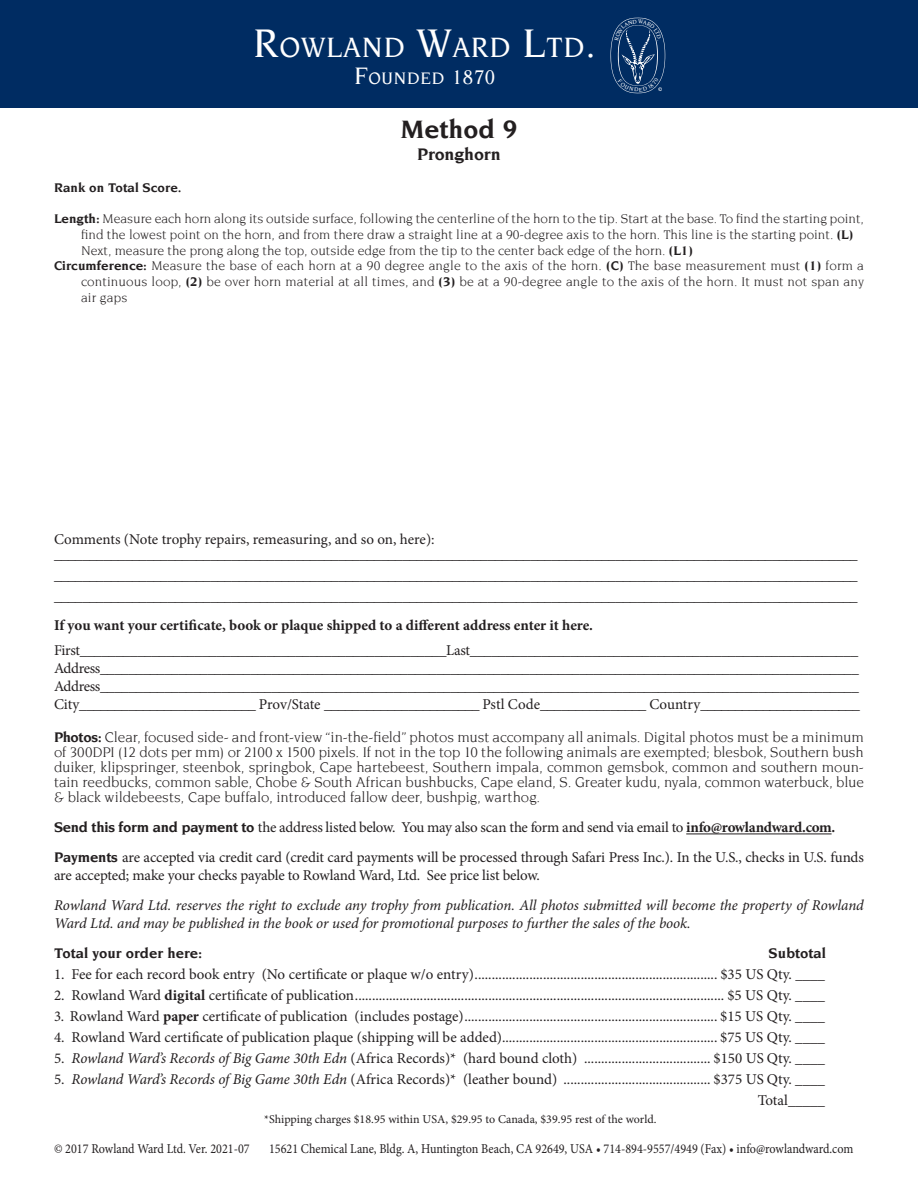
<style>
.page{position:relative;width:918px;height:1188px;background:#fff}
.page>*{position:absolute;margin:0;border:0;box-sizing:border-box;transform-origin:0 0}
.t1{font:500 30px "Novarese";letter-spacing:.03em;color:#fff}
.t2{font:700 27px "Novarese";color:#231f20}
.t3{font:700 18px "Novarese";letter-spacing:-.01em;color:#231f20}
.t4{font:500 17.85px "Novarese";letter-spacing:.045em;color:#fff}
.t5{font:15px/21px "Minion Pro";letter-spacing:-.005em;color:#231f20}
.t6{font:15px/15px "Novarese";letter-spacing:-.005em;color:#231f20;text-align:justify}
.t7{font:15px "Minion Pro";letter-spacing:-.025em;color:#231f20}
.t8{font:italic 15px/18px "Minion Pro";letter-spacing:-.01em;color:#231f20}
.t9{font:700 15px "Minion Pro";letter-spacing:-.005em;color:#231f20}
.t10{font:700 15px "Novarese";color:#231f20}
.t11{font:13.5px/15.8px "Novarese";color:#231f20}
.t12{font:13.5px "Minion Pro";color:#231f20;scale:.9 1}
.t13{font:700 13.5px "Novarese";color:#231f20}
.t14{font:12px "Minion Pro";color:#231f20}
.s1{font-size:42.9px}
.s2{font-size:25.65px}
.s3{font-size:21.3px}
.s4{font-weight:700}
.s5{font-family:"Novarese";font-weight:700}
.s6{font-style:italic}
</style>
<div class="page">
<div style="left:0;top:0;width:918px;height:108px;background:#002c62"></div>
<hr style="left:686px;top:834px;width:146px;height:1px;background:#231f20">
<svg style="left:611px;top:18px;width:54px;height:75px"></svg>
<p class="t1" style="left:253px;top:34px;width:344px"><span class="s1">R</span>OWLAND <span class="s1">W</span>ARD <span class="s1">L</span>TD<span class="s1">.</span></p>
<p class="t4" style="left:354px;top:70px;width:143px"><span class="s2">F</span>OUNDED <span class="s3">1870</span></p>
<p class="t2" style="left:400px;top:117px;width:119px">Method 9</p>
<p class="t3" style="left:417px;top:146px;width:85px">Pronghorn</p>
<p class="t13" style="left:54px;top:181px;width:129px">Rank on Total Score.</p>
<p class="t11" style="left:81px;top:212px;width:785px;text-indent:-27px"><span class="s4">Length:</span> Measure each horn along its outside surface, following the centerline of the horn to the tip. Start at the base. To find the starting point, find the lowest point on the horn, and from there draw a straight line at a 90-degree axis to the horn. This line is the starting point. <span class="s4">(L)</span></p>
<p class="t11" style="left:81px;top:243px;width:613px">Next, measure the prong along the top, outside edge from the tip to the center back edge of the horn. <span class="s4">(L1)</span></p>
<p class="t11" style="left:81px;top:259px;width:785px;text-align:justify;text-indent:-27px"><span class="s4">Circumference:</span> Measure the base of each horn at a 90 degree angle to the axis of the horn. <span class="s4">(C)</span> The base measurement must <span class="s4">(1)</span> form a continuous loop, <span class="s4">(2)</span> be over horn material at all times, and <span class="s4">(3)</span> be at a 90-degree angle to the axis of the horn. It must not span any air gaps</p>
<p class="t5" style="left:54px;top:529px;width:382px">Comments (Note trophy repairs, remeasuring, and so on, here):</p>
<p class="t5" style="left:54px;top:544px;width:805px">_________________________________________________________________________________________________________________ _________________________________________________________________________________________________________________</p>
<p class="t5" style="left:54px;top:586px;width:805px">_________________________________________________________________________________________________________________</p>
<p class="t9" style="left:54px;top:615px;width:541px">If you want your certificate, book or plaque shipped to a different address enter it here.</p>
<p class="t7" style="left:54px;top:641px;width:806px">First___________________________________________________Last______________________________________________________</p>
<p class="t7" style="left:54px;top:659px;width:806px">Address__________________________________________________________________________________________________________</p>
<p class="t7" style="left:54px;top:677px;width:806px">Address__________________________________________________________________________________________________________</p>
<p class="t5" style="left:54px;top:694px;width:807px">City_________________________ Prov/State ______________________ Pstl Code_______________ Country_______________________</p>
<p class="t6" style="left:54px;top:731px;width:811px"><span class="s4">Photos:</span> Clear, focused side- and front-view “in-the-field” photos must accompany all animals. Digital photos must be a minimum of 300DPI (12 dots per mm) or 2100 x 1500 pixels. If not in the top 10 the following animals are exempted; blesbok, Southern bush duiker, klipspringer, steenbok, springbok, Cape hartebeest, Southern impala, common gemsbok, common and southern moun&shy;tain reedbucks, common sable, Chobe &amp; South African bushbucks, Cape eland, S. Greater kudu, nyala, common waterbuck, blue &amp; black wildebeests, Cape buffalo, introduced fallow deer, bushpig, warthog.</p>
<p class="t5" style="left:54px;top:817px;width:783px"><span class="s5">Send this form and payment to</span> the address listed below. You may also scan the form and send via email to <span class="s4">info@rowlandward.com.</span></p>
<p class="t5" style="left:54px;top:849px;width:811px;line-height:18px"><span class="s5">Payments</span> are accepted via credit card (credit card payments will be processed through Safari Press Inc.). In the U.S., checks in U.S. funds are accepted; make your checks payable to Rowland Ward, Ltd. See price list below.</p>
<p class="t8" style="left:54px;top:897px;width:811px">Rowland Ward Ltd. reserves the right to exclude any trophy from publication. All photos submitted will become the property of Rowland<br>Ward Ltd. and may be published in the book or used for promotional purposes to further the sales of the book.</p>
<p class="t10" style="left:54px;top:947px;width:150px">Total your order here:</p>
<p class="t10" style="left:769px;top:947px;width:59px">Subtotal</p>
<p class="t5" style="left:54px;top:964px;width:773px">1. Fee for each record book entry (No certificate or plaque w/o entry)....................................................................... $35 US Qty. ____</p>
<p class="t5" style="left:54px;top:985px;width:773px">2. Rowland Ward <span class="s4">digital</span> certificate of publication............................................................................................................ $5 US Qty. ____</p>
<p class="t5" style="left:54px;top:1006px;width:773px">3. Rowland Ward <span class="s4">paper</span> certificate of publication (includes postage).......................................................................... $15 US Qty. ____</p>
<p class="t5" style="left:54px;top:1027px;width:773px">4. Rowland Ward certificate of publication plaque (shipping will be added)............................................................... $75 US Qty. ____</p>
<p class="t5" style="left:54px;top:1048px;width:773px">5. <span class="s6">Rowland Ward’s Records of Big Game 30th Edn</span> (Africa Records)* (hard bound cloth) ..................................... $150 US Qty. ____</p>
<p class="t5" style="left:54px;top:1069px;width:773px">5. <span class="s6">Rowland Ward’s Records of Big Game 30th Edn</span> (Africa Records)* (leather bound) ........................................... $375 US Qty. ____</p>
<p class="t5" style="left:758px;top:1090px;width:69px">Total_____</p>
<p class="t14" style="left:264px;top:1112px;width:394px">*Shipping charges $18.95 within USA, $29.95 to Canada, $39.95 rest of the world.</p>
<p class="t12" style="left:54px;top:1140px;width:219px">© 2017 Rowland Ward Ltd. Ver. 2021-07</p>
<p class="t12" style="left:269px;top:1140px;width:651px">15621 Chemical Lane, Bldg. A, Huntington Beach, CA 92649, USA • 714-894-9557/4949 (Fax) • info@rowlandward.com</p>
</div>
